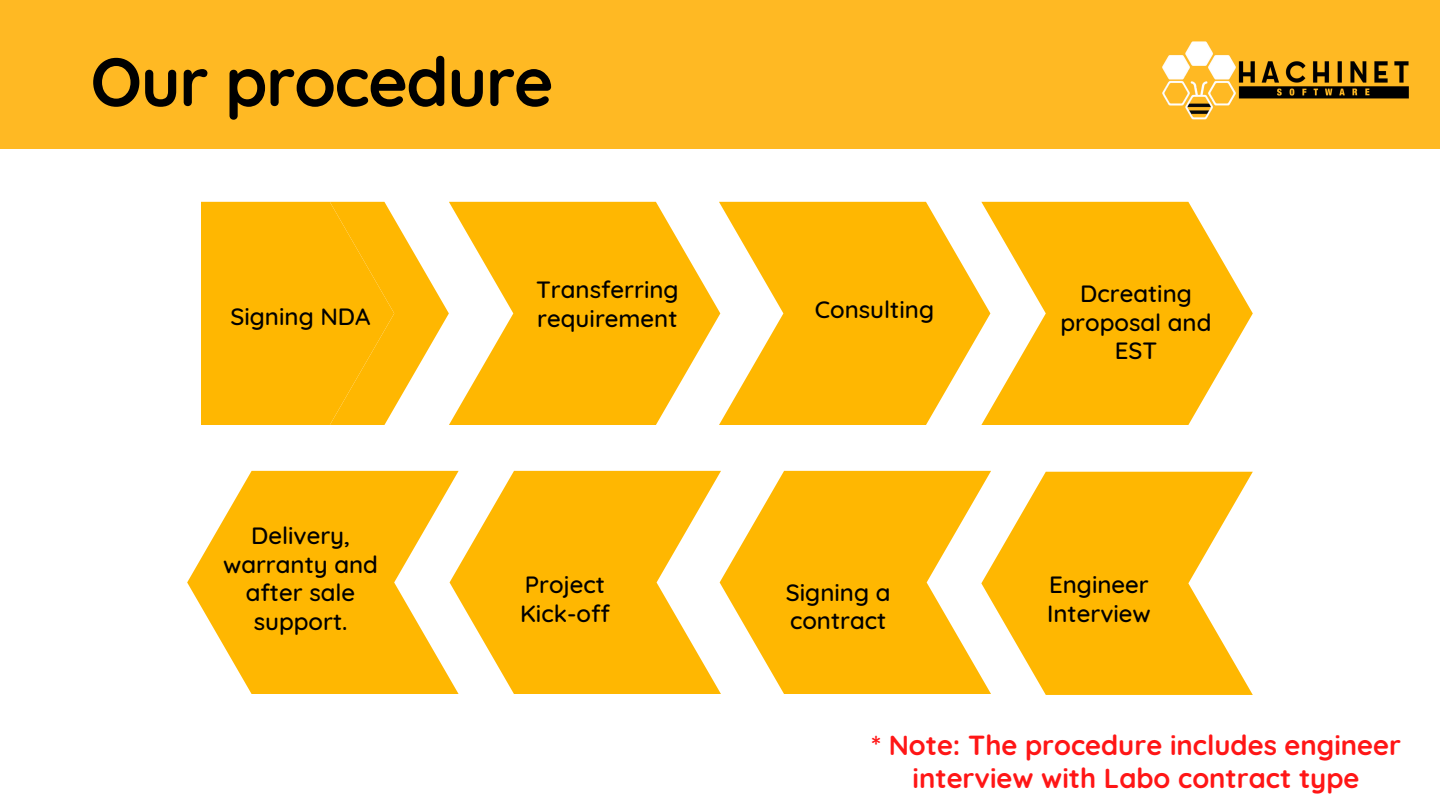
<style>
.page{position:relative;width:1440px;height:810px;background:#fff}
.page>*{position:absolute;margin:0;border:0;box-sizing:border-box;transform-origin:0 0}
.t1{font:700 68px "Quicksand";letter-spacing:-.02em;color:#000}
.t2{font:700 27.5px/33px "Quicksand";color:#ff1616;text-align:center}
.t3{font:500 24px/28.5px "Quicksand";color:#000}
</style>
<div class="page">
<div style="left:0;top:0;width:1440px;height:148px;background:#ffb923"></div>
<img style="left:1162px;top:41px;width:247px;height:79px">
<svg style="left:449px;top:202px;width:270px;height:223px;fill:#ffb701"></svg>
<svg style="left:458px;top:471px;width:262px;height:223px;fill:#ffb701"></svg>
<svg style="left:720px;top:471px;width:271px;height:223px;fill:#ffb701"></svg>
<svg style="left:990px;top:202px;width:263px;height:223px;fill:#ffb701"></svg>
<svg style="left:187px;top:471px;width:271px;height:223px;fill:#ffb701"></svg>
<svg style="left:981px;top:472px;width:272px;height:223px;fill:#ffb701"></svg>
<svg style="left:201px;top:202px;width:248px;height:223px;background:#ffc022"></svg>
<svg style="left:719px;top:202px;width:271px;height:223px;fill:#ffb701"></svg>
<h1 class="t1" style="left:90px;top:38px;width:465px">Our procedure</h1>
<p class="t3" style="left:536px;top:275px;width:144px">Transferring requirement</p>
<p class="t3" style="left:231px;top:302px;width:142px">Signing NDA</p>
<p class="t3" style="left:815px;top:294px;width:121px">Consulting</p>
<p class="t3" style="left:223px;top:521px;width:156px;text-align:center">Delivery, warranty and after sale support.</p>
<p class="t3" style="left:520px;top:570px;width:91px">Project<br>Kick-off</p>
<p class="t3" style="left:786px;top:577px;width:106px">Signing a contract</p>
<p class="t3" style="left:1061px;top:279px;width:152px;text-align:center">Dcreating proposal and<br>EST</p>
<p class="t3" style="left:1047px;top:570px;width:105px">Engineer<br>Interview</p>
<p class="t2" style="left:871px;top:728px;width:532px">* Note: The procedure includes engineer interview with Labo contract type</p>
</div>
